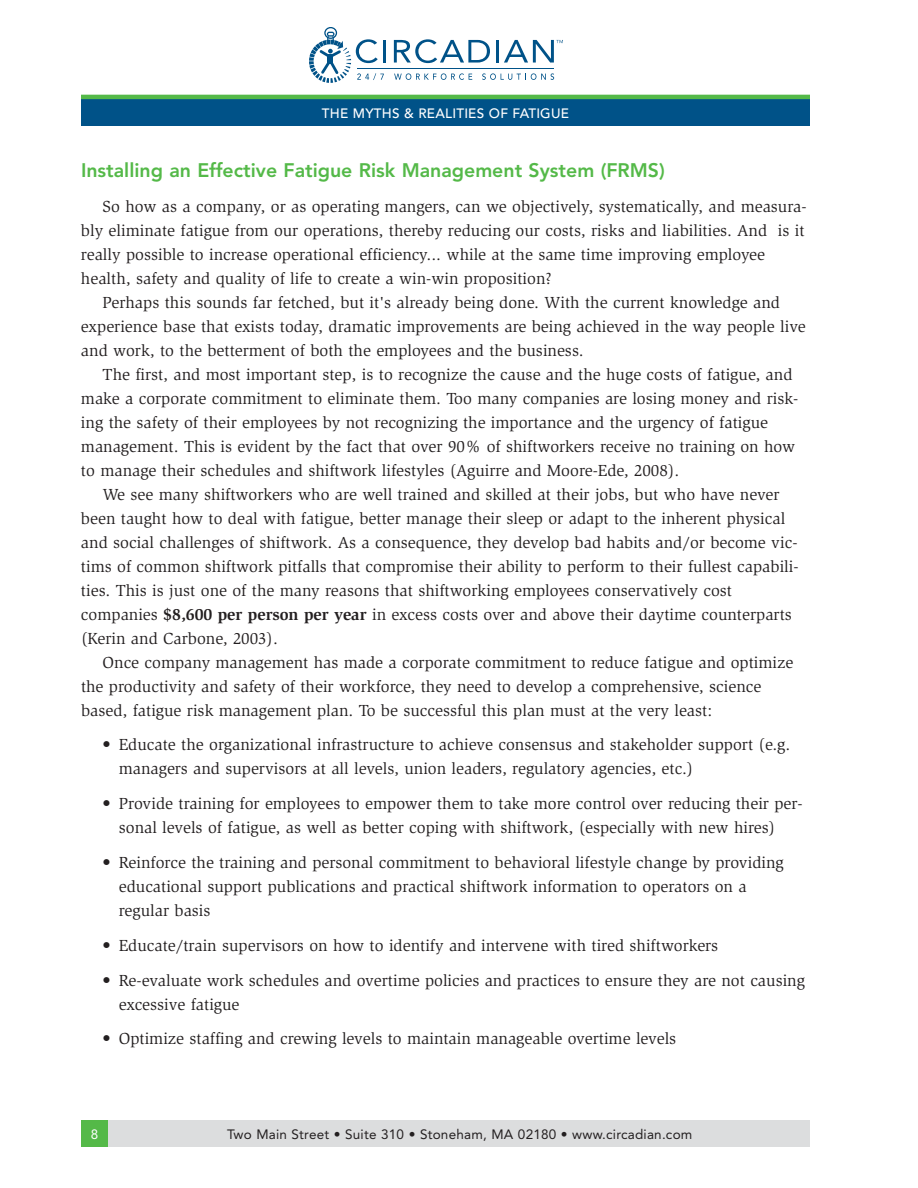
<style>
.page{position:relative;width:918px;height:1188px;background:#fff}
.page>*{position:absolute;margin:0;border:0;box-sizing:border-box;transform-origin:0 0}
.t1{font:800 19.5px "Avenir";color:#54b948}
.t2{font:16.5px/24px "Slimbach";color:#231f20}
.t3{font:13.5px "Avenir";letter-spacing:.015em;color:#231f20}
.t4{font:500 13.5px "Avenir";letter-spacing:.015em;color:#fff}
.t5{font:13.5px "Avenir";color:#fff}
.s1{font-weight:700}
</style>
<div class="page">
<hr style="left:383px;top:40px;width:3px;height:23px;background:#005288">
<svg style="left:394px;top:39px;width:96px;height:24px"></svg>
<hr style="left:496px;top:40px;width:3px;height:23px;background:#005288">
<svg style="left:394px;top:73px;width:78px;height:7px"></svg>
<svg style="left:482px;top:73px;width:72px;height:7px"></svg>
<hr style="left:357px;top:68px;width:197px;height:1px;background:#005288">
<svg style="left:309px;top:27px;width:75px;height:56px"></svg>
<svg style="left:504px;top:40px;width:59px;height:23px"></svg>
<div style="left:81px;top:99px;width:729px;height:27px;background:#005288"></div>
<hr style="left:81px;top:95px;width:729px;height:4px;background:#54b948">
<div style="left:81px;top:1120px;width:729px;height:28px;background:#dcddde"></div>
<div style="left:81px;top:1120px;width:27px;height:28px;background:#54b948"></div>
<p class="t4" style="left:322px;top:108px;width:249px">THE MYTHS &amp; REALITIES OF FATIGUE</p>
<p class="t1" style="left:81px;top:162px;width:585px">Installing an Effective Fatigue Risk Management System (FRMS)</p>
<p class="t2" style="left:103px;top:195px;width:706px">So how as a company, or as operating mangers, can we objectively, systematically, and measura-</p>
<p class="t2" style="left:81px;top:219px;width:725px">bly eliminate fatigue from our operations, thereby reducing our costs, risks and liabilities. And is it</p>
<p class="t2" style="left:81px;top:243px;width:686px">really possible to increase operational efficiency... while at the same time improving employee</p>
<p class="t2" style="left:81px;top:267px;width:472px">health, safety and quality of life to create a win-win proposition?</p>
<p class="t2" style="left:103px;top:291px;width:679px">Perhaps this sounds far fetched, but it's already being done. With the current knowledge and</p>
<p class="t2" style="left:81px;top:315px;width:726px">experience base that exists today, dramatic improvements are being achieved in the way people live</p>
<p class="t2" style="left:81px;top:339px;width:504px">and work, to the betterment of both the employees and the business.</p>
<p class="t2" style="left:103px;top:363px;width:691px">The first, and most important step, is to recognize the cause and the huge costs of fatigue, and</p>
<p class="t2" style="left:81px;top:387px;width:719px">make a corporate commitment to eliminate them. Too many companies are losing money and risk-</p>
<p class="t2" style="left:81px;top:411px;width:689px">ing the safety of their employees by not recognizing the importance and the urgency of fatigue</p>
<p class="t2" style="left:81px;top:435px;width:716px">management. This is evident by the fact that over 90% of shiftworkers receive no training on how</p>
<p class="t2" style="left:81px;top:459px;width:600px">to manage their schedules and shiftwork lifestyles (Aguirre and Moore-Ede, 2008).</p>
<p class="t2" style="left:103px;top:483px;width:679px">We see many shiftworkers who are well trained and skilled at their jobs, but who have never</p>
<p class="t2" style="left:81px;top:507px;width:706px">been taught how to deal with fatigue, better manage their sleep or adapt to the inherent physical</p>
<p class="t2" style="left:81px;top:531px;width:718px">and social challenges of shiftwork. As a consequence, they develop bad habits and/or become vic-</p>
<p class="t2" style="left:81px;top:555px;width:719px">tims of common shiftwork pitfalls that compromise their ability to perform to their fullest capabili-</p>
<p class="t2" style="left:81px;top:579px;width:653px">ties. This is just one of the many reasons that shiftworking employees conservatively cost</p>
<p class="t2" style="left:81px;top:603px;width:712px">companies <span class="s1">$8,600 per person per year</span> in excess costs over and above their daytime counterparts</p>
<p class="t2" style="left:81px;top:627px;width:198px">(Kerin and Carbone, 2003).</p>
<p class="t2" style="left:103px;top:651px;width:692px">Once company management has made a corporate commitment to reduce fatigue and optimize</p>
<p class="t2" style="left:81px;top:675px;width:682px">the productivity and safety of their workforce, they need to develop a comprehensive, science</p>
<p class="t2" style="left:81px;top:699px;width:633px">based, fatigue risk management plan. To be successful this plan must at the very least:</p>
<p class="t2" style="left:119px;top:734px;width:673px;text-indent:-16px">• Educate the organizational infrastructure to achieve consensus and stakeholder support (e.g. managers and supervisors at all levels, union leaders, regulatory agencies, etc.)</p>
<p class="t2" style="left:119px;top:793px;width:686px;text-indent:-16px">• Provide training for employees to empower them to take more control over reducing their per&shy;sonal levels of fatigue, as well as better coping with shiftwork, (especially with new hires)</p>
<p class="t2" style="left:119px;top:852px;width:667px;text-indent:-16px">• Reinforce the training and personal commitment to behavioral lifestyle change by providing educational support publications and practical shiftwork information to operators on a regular basis</p>
<p class="t2" style="left:103px;top:934px;width:617px">• Educate/train supervisors on how to identify and intervene with tired shiftworkers</p>
<p class="t2" style="left:119px;top:969px;width:688px;text-indent:-16px">• Re-evaluate work schedules and overtime policies and practices to ensure they are not causing excessive fatigue</p>
<p class="t2" style="left:103px;top:1028px;width:575px">• Optimize staffing and crewing levels to maintain manageable overtime levels</p>
<p class="t5" style="left:91px;top:1129px;width:9px">8</p>
<p class="t3" style="left:227px;top:1129px;width:467px">Two Main Street • Suite 310 • Stoneham, MA 02180 • www.circadian.com</p>
</div>
